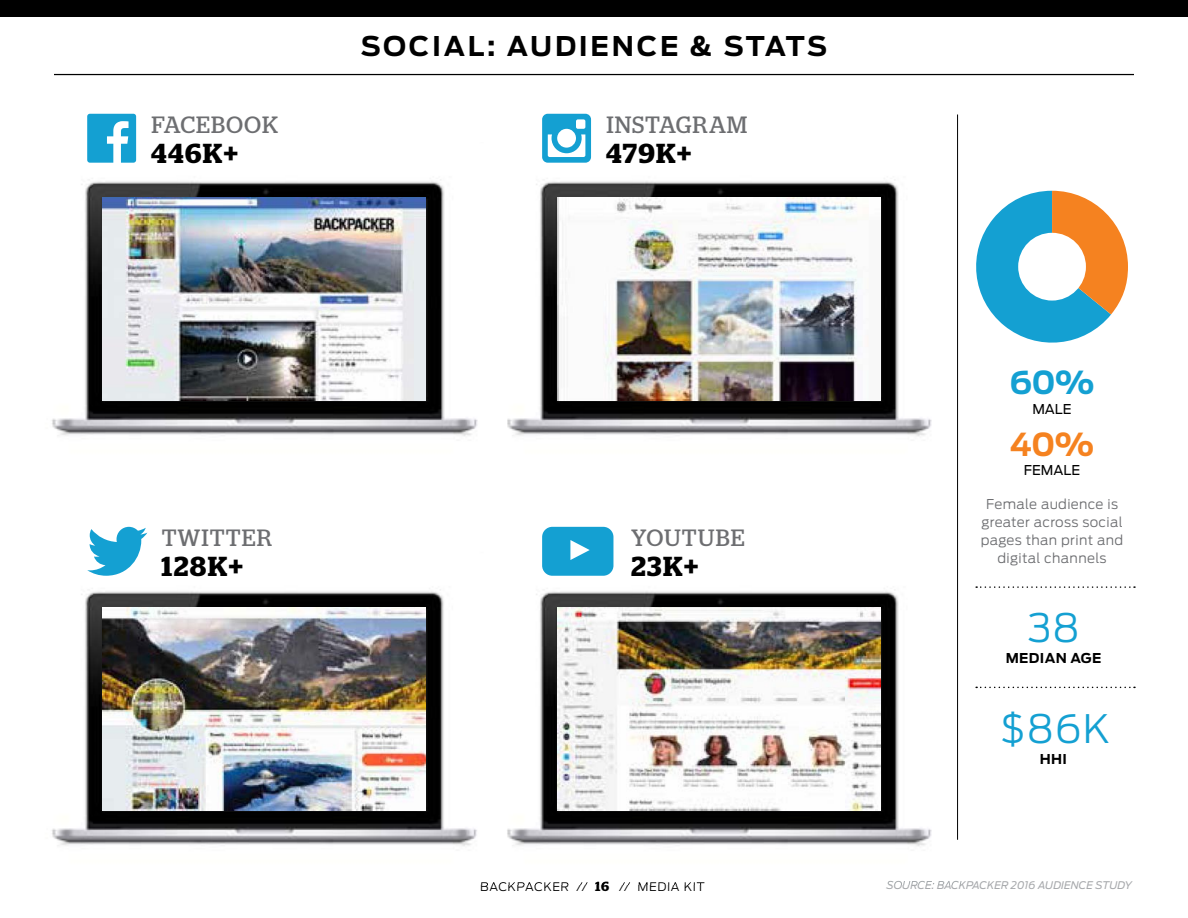
<style>
.page{position:relative;width:1188px;height:918px;background:#fff}
.page>*{position:absolute;margin:0;border:0;box-sizing:border-box;transform-origin:0 0}
.t1{font:300 39px "Antenna";color:#14a0d2}
.t2{font:700 31.5px "Antenna";color:#14a0d2}
.t3{font:700 31.5px "Antenna";color:#f58220}
.t4{font:600 27.45px "Stag";letter-spacing:.05em;color:#000}
.t5{font:700 27px "Antenna";letter-spacing:.1em;color:#000}
.t6{font:23.55px "Stag";letter-spacing:.045em;color:#6d6e71}
.t7{font:300 13.5px/18px "Antenna";letter-spacing:.025em;color:#6d6e71;text-align:center}
.t8{font:700 13.5px "Antenna";letter-spacing:.025em;color:#000}
.t9{font:13.5px "Antenna";color:#000}
.t10{font:300 12px "Antenna";letter-spacing:.045em;color:#000}
.t11{font:italic 10.5px "Antenna";color:#a7a9ac}
.s1{font-family:"Stag";font-weight:600;font-size:13.5px}
</style>
<div class="page">
<hr style="left:54px;top:74px;width:1080px;height:1px;background:#000">
<div style="left:0;top:0;width:1188px;height:16px;background:#000"></div>
<img style="left:52px;top:142px;width:907px;height:333px">
<img style="left:103px;top:198px;width:323px;height:203px">
<svg style="left:87px;top:114px;width:49px;height:49px"></svg>
<img style="left:558px;top:198px;width:323px;height:203px">
<svg style="left:542px;top:114px;width:49px;height:49px"></svg>
<img style="left:52px;top:589px;width:425px;height:257px">
<img style="left:103px;top:607px;width:323px;height:203px">
<svg style="left:87px;top:527px;width:60px;height:49px"></svg>
<img style="left:507px;top:552px;width:452px;height:333px">
<img style="left:507px;top:882px;width:85px;height:3px">
<img style="left:595px;top:882px;width:14px;height:3px">
<img style="left:612px;top:882px;width:22px;height:3px">
<img style="left:639px;top:882px;width:66px;height:3px">
<img style="left:886px;top:881px;width:75px;height:4px">
<img style="left:481px;top:882px;width:26px;height:3px">
<img style="left:558px;top:607px;width:323px;height:203px">
<svg style="left:542px;top:527px;width:71px;height:49px"></svg>
<hr style="left:957px;top:115px;width:1px;height:725px;background:#000">
<svg style="left:976px;top:191px;width:152px;height:152px"></svg>
<div style="left:1018px;top:233px;width:68px;height:68px;background:#fff;border-radius:50%"></div>
<svg style="left:976px;top:586px;width:159px;height:2px"></svg>
<svg style="left:976px;top:687px;width:159px;height:1px"></svg>
<h3 class="t6" style="left:152px;top:111px;width:128px">FACEBOOK</h3>
<h3 class="t4" style="left:151px;top:137px;width:88px">446K+</h3>
<h3 class="t6" style="left:162px;top:524px;width:112px">TWITTER</h3>
<h3 class="t4" style="left:162px;top:550px;width:83px">128K+</h3>
<h3 class="t5" style="left:361px;top:27px;width:468px">SOCIAL: AUDIENCE &amp; STATS</h3>
<h3 class="t6" style="left:606px;top:111px;width:143px">INSTAGRAM</h3>
<h3 class="t4" style="left:606px;top:137px;width:87px">479K+</h3>
<h3 class="t6" style="left:631px;top:524px;width:115px">YOUTUBE</h3>
<h3 class="t4" style="left:631px;top:550px;width:69px">23K+</h3>
<p class="t10" style="left:480px;top:879px;width:226px">BACKPACKER // <span class="s1">16</span> // MEDIA KIT</p>
<h2 class="t2" style="left:1010px;top:361px;width:87px">60%</h2>
<p class="t9" style="left:1032px;top:400px;width:41px">MALE</p>
<h2 class="t3" style="left:1010px;top:423px;width:86px">40%</h2>
<p class="t9" style="left:1024px;top:461px;width:58px">FEMALE</p>
<p class="t7" style="left:981px;top:495px;width:144px">Female audience is greater across social pages than print and digital channels</p>
<h1 class="t1" style="left:1028px;top:603px;width:53px">38</h1>
<p class="t8" style="left:1006px;top:649px;width:97px">MEDIAN AGE</p>
<h1 class="t1" style="left:1000px;top:703px;width:112px">$86K</h1>
<p class="t8" style="left:1040px;top:749px;width:29px">HHI</p>
<p class="t11" style="left:887px;top:879px;width:247px">SOURCE: BACKPACKER 2016 AUDIENCE STUDY</p>
</div>
